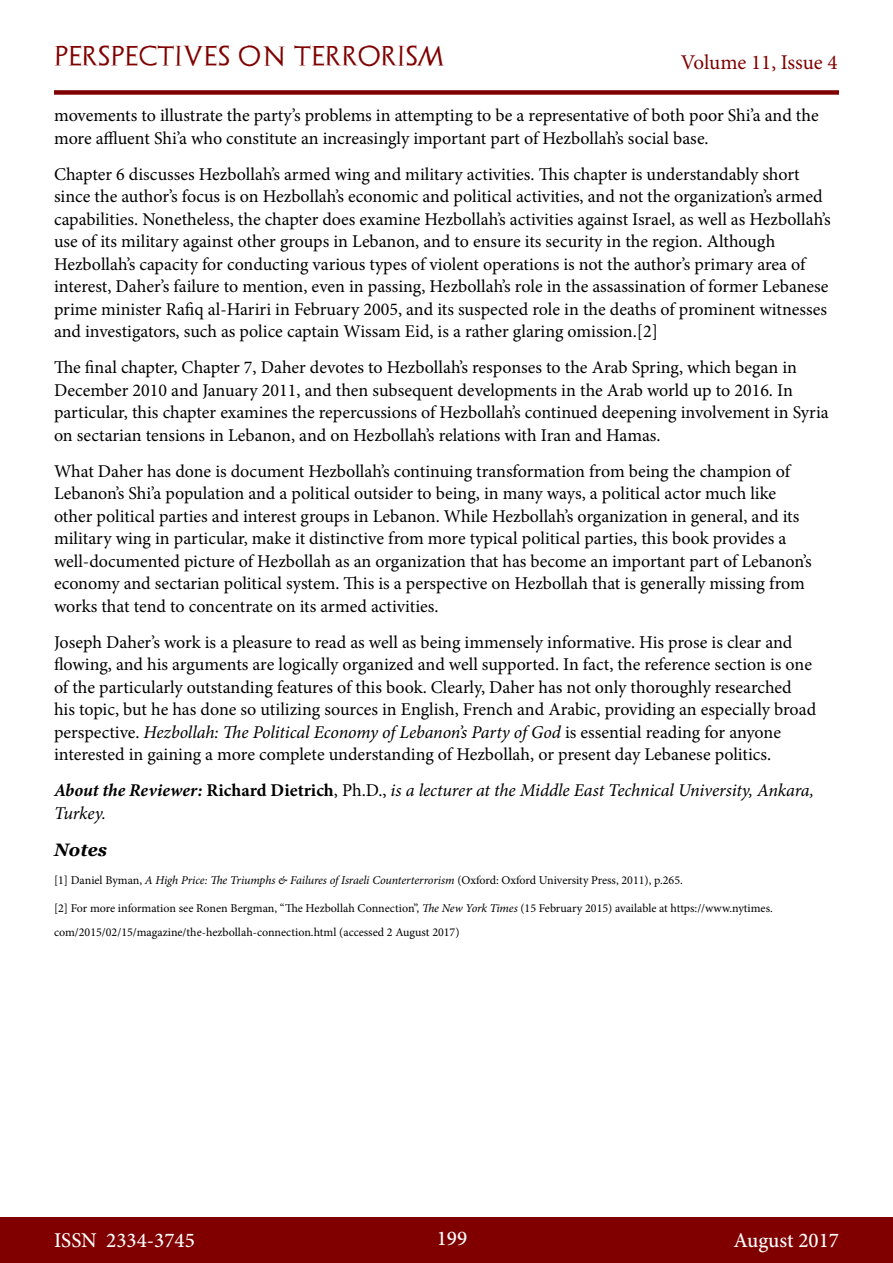
<style>
.page{position:relative;width:893px;height:1263px;background:#fff}
.page>*{position:absolute;margin:0;border:0;box-sizing:border-box;transform-origin:0 0}
.t1{font:500 21px "Minion Pro";color:#fff}
.t2{font:21px "Archeologicaps";letter-spacing:.045em;color:#800000}
.t3{font:21px "Minion Pro";letter-spacing:-.005em;color:#800000}
.t4{font:18px/22.5px "Minion Pro";color:#000}
.t5{font:italic 18px/22.5px "Minion Pro";letter-spacing:-.01em;color:#000}
.t6{font:italic 700 18px "Georgia";color:#000}
.t7{font:12px/24px "Minion Pro";color:#000}
.s1{font-style:italic}
.s2{font-weight:700}
.s3{font-weight:700;font-style:normal}
.s4{font-style:normal}
</style>
<div class="page">
<div style="left:0;top:1217px;width:893px;height:46px;background:#800000"></div>
<div style="left:54px;top:90px;width:785px;height:5px;background:#800000"></div>
<p class="t2" style="left:54px;top:43px;width:392px">PERSPECTIVES ON TERRORISM</p>
<p class="t3" style="left:681px;top:48px;width:158px">Volume 11, Issue 4</p>
<p class="t4" style="left:54px;top:104px;width:766px">movements to illustrate the party’s problems in attempting to be a representative of both poor Shi’a and the more affluent Shi’a who constitute an increasingly important part of Hezbollah’s social base.</p>
<p class="t4" style="left:54px;top:163px;width:778px">Chapter 6 discusses Hezbollah’s armed wing and military activities. This chapter is understandably short since the author’s focus is on Hezbollah’s economic and political activities, and not the organization’s armed capabilities. Nonetheless, the chapter does examine Hezbollah’s activities against Israel, as well as Hezbollah’s use of its military against other groups in Lebanon, and to ensure its security in the region. Although Hezbollah’s capacity for conducting various types of violent operations is not the author’s primary area of interest, Daher’s failure to mention, even in passing, Hezbollah’s role in the assassination of former Lebanese prime minister Rafiq al-Hariri in February 2005, and its suspected role in the deaths of prominent witnesses and investigators, such as police captain Wissam Eid, is a rather glaring omission.[2]</p>
<p class="t4" style="left:54px;top:356px;width:776px">The final chapter, Chapter 7, Daher devotes to Hezbollah’s responses to the Arab Spring, which began in December 2010 and January 2011, and then subsequent developments in the Arab world up to 2016. In particular, this chapter examines the repercussions of Hezbollah’s continued deepening involvement in Syria on sectarian tensions in Lebanon, and on Hezbollah’s relations with Iran and Hamas.</p>
<p class="t4" style="left:54px;top:460px;width:759px">What Daher has done is document Hezbollah’s continuing transformation from being the champion of Lebanon’s Shi’a population and a political outsider to being, in many ways, a political actor much like other political parties and interest groups in Lebanon. While Hezbollah’s organization in general, and its military wing in particular, make it distinctive from more typical political parties, this book provides a well-documented picture of Hezbollah as an organization that has become an important part of Lebanon’s economy and sectarian political system. This is a perspective on Hezbollah that is generally missing from works that tend to concentrate on its armed activities.</p>
<p class="t4" style="left:54px;top:631px;width:764px">Joseph Daher’s work is a pleasure to read as well as being immensely informative. His prose is clear and flowing, and his arguments are logically organized and well supported. In fact, the reference section is one of the particularly outstanding features of this book. Clearly, Daher has not only thoroughly researched his topic, but he has done so utilizing sources in English, French and Arabic, providing an especially broad perspective. <span class="s1">Hezbollah: The Political Economy of Lebanon’s Party of God</span> is essential reading for anyone interested in gaining a more complete understanding of Hezbollah, or present day Lebanese politics.</p>
<p class="t5" style="left:54px;top:779px;width:761px"><span class="s2">About the Reviewer:</span> <span class="s3">Richard Dietrich</span><span class="s4">, Ph.D.,</span> is a lecturer at the Middle East Technical University, Ankara,<br>Turkey.</p>
<p class="t6" style="left:54px;top:838px;width:55px">Notes</p>
<p class="t7" style="left:54px;top:868px;width:630px">[1] Daniel Byman, <span class="s1">A High Price: The Triumphs &amp; Failures of Israeli Counterterrorism</span> (Oxford: Oxford University Press, 2011), p.265.</p>
<p class="t7" style="left:54px;top:896px;width:720px">[2] For more information see Ronen Bergman, “The Hezbollah Connection”, <span class="s1">The New York Times</span> (15 February 2015) available at https://www.nytimes. com/2015/02/15/magazine/the-hezbollah-connection.html (accessed 2 August 2017)</p>
<p class="t1" style="left:54px;top:1226px;width:142px">ISSN 2334-3745</p>
<p class="t1" style="left:437px;top:1224px;width:32px">199</p>
<p class="t1" style="left:733px;top:1226px;width:107px">August 2017</p>
</div>
